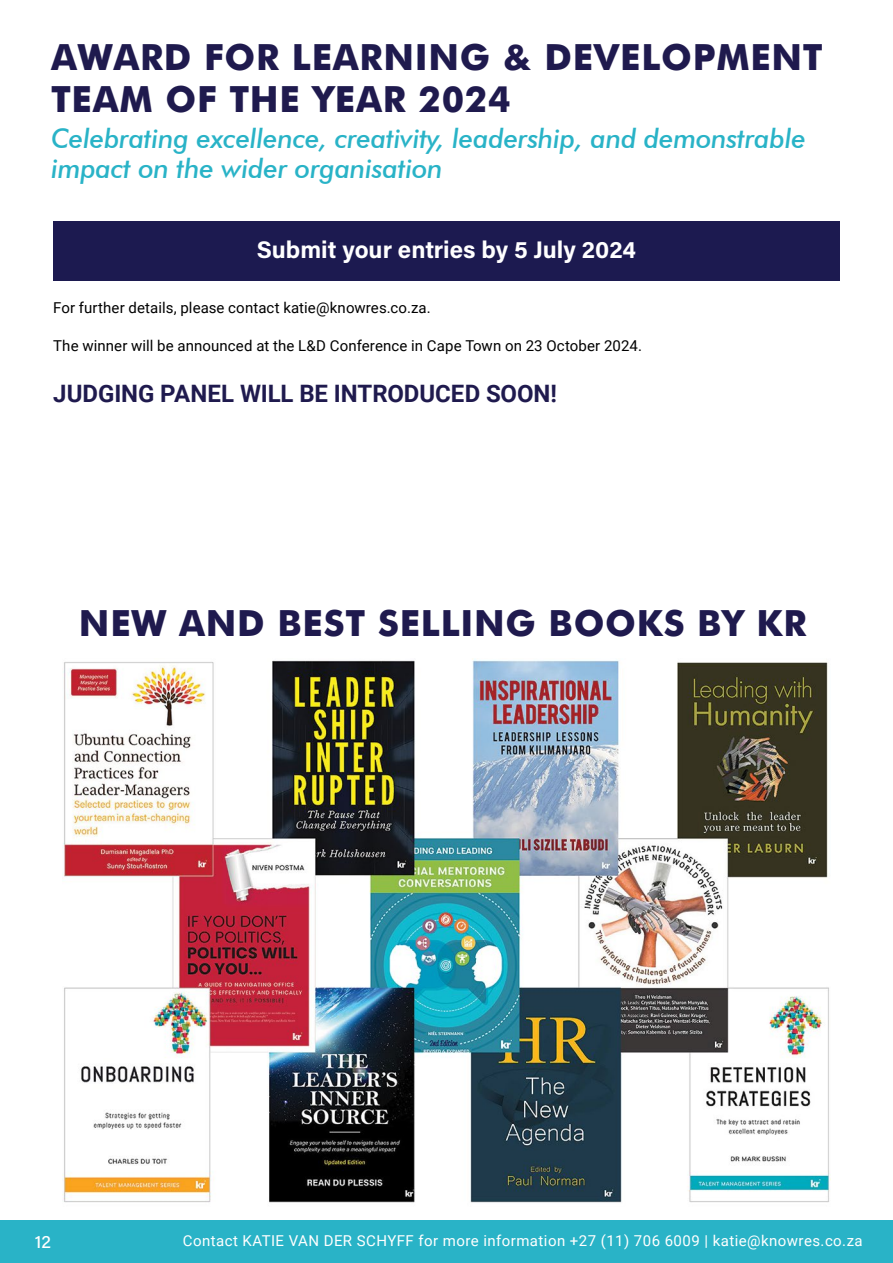
<style>
.page{position:relative;width:893px;height:1263px;background:#fff}
.page>*{position:absolute;margin:0;border:0;box-sizing:border-box;transform-origin:0 0}
.t1{font:700 36px/42px "Futura";letter-spacing:.02em;color:#1f1a4e}
.t2{font:italic 500 27px/30px "Futura BT";letter-spacing:-.01em;color:#29b3c7}
.t3{font:700 24px "Roboto";color:#1f1a4e}
.t4{font:700 24px "Acumin Pro";color:#fff}
.t5{font:500 18px "Acumin Pro";color:#fff}
.t6{font:15px "Roboto";letter-spacing:.005em;color:#000}
.t7{font:15px "Roboto";letter-spacing:.03em;color:#fff}
</style>
<div class="page">
<div style="left:0;top:1220px;width:893px;height:43px;background:#29b3c7"></div>
<img style="left:62px;top:658px;width:768px;height:545px">
<div style="left:53px;top:221px;width:787px;height:60px;background:#1c1a50"></div>
<h1 class="t1" style="left:51px;top:34px;width:773px">AWARD FOR LEARNING &amp; DEVELOPMENT<br>TEAM OF THE YEAR 2024</h1>
<h2 class="t2" style="left:51px;top:123px;width:756px">Celebrating excellence, creativity, leadership, and demonstrable impact on the wider organisation</h2>
<h3 class="t4" style="left:257px;top:233px;width:381px">Submit your entries by 5 July 2024</h3>
<p class="t6" style="left:53px;top:297px;width:379px">For further details, please contact katie@knowres.co.za.</p>
<p class="t6" style="left:53px;top:335px;width:590px">The winner will be announced at the L&amp;D Conference in Cape Town on 23 October 2024.</p>
<h3 class="t3" style="left:53px;top:377px;width:505px">JUDGING PANEL WILL BE INTRODUCED SOON!</h3>
<h1 class="t1" style="left:79px;top:599px;width:729px">NEW AND BEST SELLING BOOKS BY KR</h1>
<p class="t5" style="left:35px;top:1229px;width:18px">12</p>
<p class="t7" style="left:183px;top:1230px;width:681px">Contact KATIE VAN DER SCHYFF for more information +27 (11) 706 6009 | katie@knowres.co.za</p>
</div>
